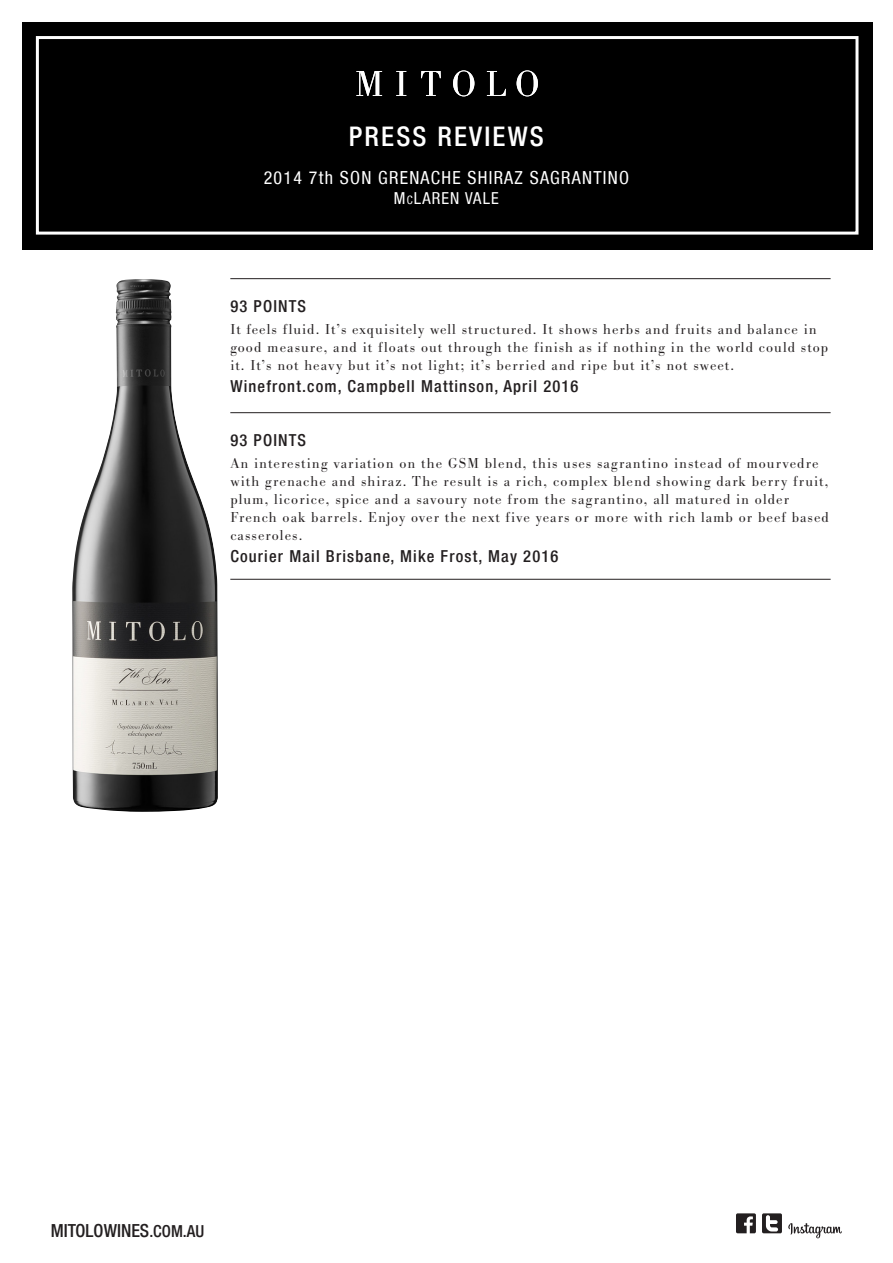
<style>
.page{position:relative;width:893px;height:1263px;background:#fff}
.page>*{position:absolute;margin:0;border:0;box-sizing:border-box;transform-origin:0 0}
.t1{font:500 condensed 27px "Helvetica Neue LT";letter-spacing:.08em;color:#fff}
.t2{font:condensed 18px "Helvetica Neue LT";letter-spacing:.07em;color:#fff}
.t3{font:500 condensed 18px "Helvetica Neue LT";color:#231f20}
.t4{font:500 condensed 16.5px "Helvetica Neue LT";letter-spacing:.07em;color:#231f20}
.t5{font:condensed 16.5px "Helvetica Neue LT";letter-spacing:.07em;color:#fff}
.t6{font:300 15px/18px "Bodoni Ant";letter-spacing:.07em;color:#231f20}
.s1{font-size:11.55px}
.s2{font-size:16.5px}
</style>
<div class="page">
<hr style="left:230px;top:278px;width:601px;height:1px;background:#231f20">
<hr style="left:230px;top:412px;width:601px;height:1px;background:#231f20">
<hr style="left:230px;top:579px;width:601px;height:1px;background:#231f20">
<div style="left:22px;top:22px;width:850px;height:227px;background:#000"></div>
<div style="left:36px;top:36px;width:822px;height:199px;background:#000;border:3px solid #fff"></div>
<svg style="left:356px;top:71px;width:26px;height:25px"></svg>
<svg style="left:396px;top:71px;width:10px;height:25px"></svg>
<svg style="left:421px;top:71px;width:20px;height:25px"></svg>
<svg style="left:453px;top:70px;width:21px;height:26px"></svg>
<svg style="left:487px;top:71px;width:19px;height:25px"></svg>
<svg style="left:517px;top:70px;width:21px;height:26px"></svg>
<svg style="left:788px;top:1223px;width:54px;height:15px"></svg>
<svg style="left:736px;top:1213px;width:20px;height:20px"></svg>
<svg style="left:762px;top:1213px;width:20px;height:20px"></svg>
<img style="left:72px;top:279px;width:146px;height:533px">
<p class="t1" style="left:349px;top:120px;width:196px">PRESS REVIEWS</p>
<p class="t2" style="left:264px;top:167px;width:367px">2014 7th SON GRENACHE SHIRAZ SAGRANTINO</p>
<p class="t5" style="left:394px;top:189px;width:106px">M<span class="s1">c</span>LAREN VALE</p>
<p class="t4" style="left:230px;top:296px;width:77px">93 POINTS</p>
<p class="t6" style="left:230px;top:321px;width:599px">It feels fluid. It’s exquisitely well structured. It shows herbs and fruits and balance in good measure, and it floats out through the finish as if nothing in the world could stop it. It’s not heavy but it’s not light; it’s berried and ripe but it’s not sweet.</p>
<p class="t4" style="left:230px;top:376px;width:350px">Winefront.com, Campbell Mattinson, April 2016</p>
<p class="t4" style="left:230px;top:430px;width:77px">93 POINTS</p>
<p class="t6" style="left:230px;top:455px;width:590px">An interesting variation on the GSM blend, this uses sagrantino instead of mourvedre</p>
<p class="t6" style="left:230px;top:473px;width:600px">with grenache and shiraz. The result is a rich, complex blend showing dark berry fruit, plum, licorice, spice and a savoury note from the sagrantino, all matured in older<br>French oak barrels. Enjoy over the next five years or more with rich lamb or beef based</p>
<p class="t6" style="left:230px;top:527px;width:74px">casseroles.</p>
<p class="t4" style="left:230px;top:546px;width:330px">Courier Mail Brisbane, Mike Frost, May 2016</p>
<p class="t3" style="left:51px;top:1219px;width:155px">MITOLOWINES<span class="s2">.COM.AU</span></p>
</div>
